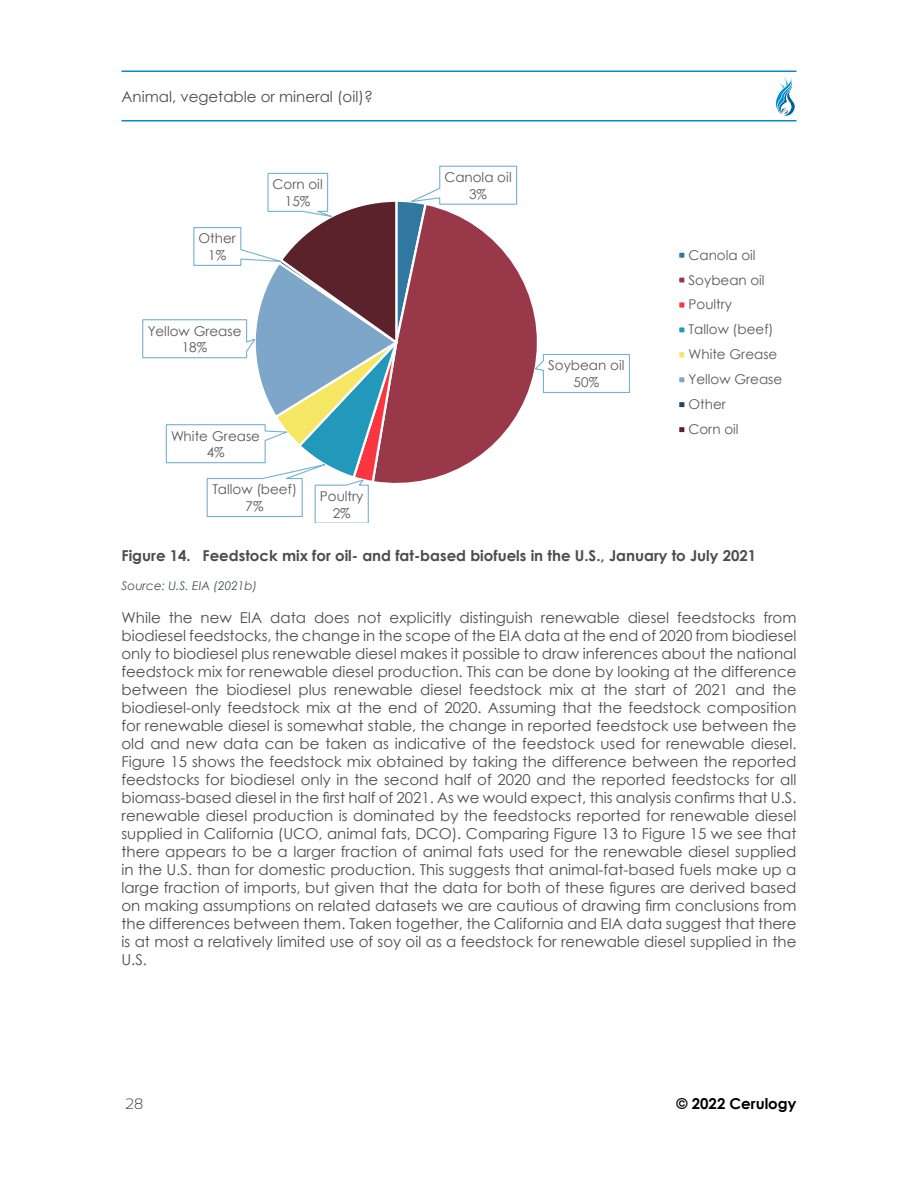
<style>
.page{position:relative;width:918px;height:1188px;background:#fff}
.page>*{position:absolute;margin:0;border:0;box-sizing:border-box;transform-origin:0 0}
.Cerulogy_normal{font:15px/18px "Century Gothic";color:#4d4d4f;text-align:justify}
.t1{font:700 15px "Century Gothic";color:#4d4d4f}
.t2{font:700 15px "Century Gothic";color:#000}
.t3{font:300 15px "Sansation";color:#36424a}
.t4{font:13.5px/16.5px "Century Gothic";color:#595959;text-align:center}
.Cerulogy_table_figur{font:italic 12px "Century Gothic";color:#485256}
</style>
<div class="page">
<hr style="left:122px;top:70px;width:674px;height:2px;background:#008ccf">
<hr style="left:122px;top:120px;width:674px;height:2px;background:#008ccf">
<svg style="left:776px;top:77px;width:19px;height:39px"></svg>
<svg style="left:518px;top:272px;width:19px;height:141px"></svg>
<svg style="left:533px;top:353px;width:97px;height:41px"></svg>
<svg style="left:142px;top:165px;width:376px;height:358px"></svg>
<div style="left:678px;top:252px;width:8px;height:7px;background:#3178a0"></div>
<div style="left:677px;top:251px;width:10px;height:9px;border:2px solid #fff"></div>
<div style="left:678px;top:276px;width:8px;height:8px;background:#983848"></div>
<div style="left:677px;top:275px;width:10px;height:10px;border:2px solid #fff"></div>
<div style="left:678px;top:301px;width:8px;height:8px;background:#fb3640"></div>
<div style="left:677px;top:300px;width:10px;height:10px;border:2px solid #fff"></div>
<div style="left:678px;top:326px;width:8px;height:8px;background:#2298bb"></div>
<div style="left:677px;top:325px;width:10px;height:10px;border:2px solid #fff"></div>
<div style="left:678px;top:351px;width:8px;height:8px;background:#f5e663"></div>
<div style="left:677px;top:350px;width:10px;height:10px;border:2px solid #fff"></div>
<div style="left:678px;top:376px;width:8px;height:7px;background:#7da6c9"></div>
<div style="left:677px;top:375px;width:10px;height:10px;border:2px solid #fff"></div>
<div style="left:678px;top:401px;width:8px;height:7px;background:#1d4860"></div>
<div style="left:677px;top:400px;width:10px;height:9px;border:2px solid #fff"></div>
<div style="left:678px;top:426px;width:8px;height:7px;background:#5b222b"></div>
<div style="left:677px;top:425px;width:10px;height:9px;border:2px solid #fff"></div>
<p class="Cerulogy_normal" style="left:122px;top:87px;width:253px">Animal, vegetable or mineral (oil)?</p>
<p class="t4" style="left:199px;top:230px;width:39px">Other<br>1%</p>
<p class="t4" style="left:148px;top:322px;width:95px">Yellow Grease<br>18%</p>
<p class="t4" style="left:273px;top:176px;width:52px">Corn oil<br>15%</p>
<p class="t4" style="left:171px;top:427px;width:90px">White Grease<br>4%</p>
<p class="t4" style="left:212px;top:481px;width:86px">Tallow (beef)<br>7%</p>
<p class="t4" style="left:320px;top:488px;width:45px">Poultry<br>2%</p>
<p class="t4" style="left:444px;top:169px;width:69px">Canola oil<br>3%</p>
<p class="t4" style="left:548px;top:357px;width:78px">Soybean oil<br>50%</p>
<p class="t4" style="left:689px;top:242px;width:95px;line-height:24.9px;text-align:left">Canola oil<br>Soybean oil<br>Poultry<br>Tallow (beef)<br>White Grease<br>Yellow Grease<br>Other<br>Corn oil</p>
<p class="t1" style="left:122px;top:544px;width:636px">Figure 14. Feedstock mix for oil- and fat-based biofuels in the U.S., January to July 2021</p>
<p class="Cerulogy_table_figur" style="left:122px;top:577px;width:137px">Source: U.S. EIA (2021b)</p>
<p class="Cerulogy_normal" style="left:122px;top:608px;width:677px">While the new EIA data does not explicitly distinguish renewable diesel feedstocks from biodiesel feedstocks, the change in the scope of the EIA data at the end of 2020 from biodiesel only to biodiesel plus renewable diesel makes it possible to draw inferences about the national feedstock mix for renewable diesel production. This can be done by looking at the difference between the biodiesel plus renewable diesel feedstock mix at the start of 2021 and the biodiesel-only feedstock mix at the end of 2020. Assuming that the feedstock composition for renewable diesel is somewhat stable, the change in reported feedstock use between the old and new data can be taken as indicative of the feedstock used for renewable diesel.<br>Figure 15 shows the feedstock mix obtained by taking the difference between the reported feedstocks for biodiesel only in the second half of 2020 and the reported feedstocks for all biomass-based diesel in the first half of 2021. As we would expect, this analysis confirms that U.S. renewable diesel production is dominated by the feedstocks reported for renewable diesel supplied in California (UCO, animal fats, DCO). Comparing Figure 13 to Figure 15 we see that there appears to be a larger fraction of animal fats used for the renewable diesel supplied in the U.S. than for domestic production. This suggests that animal-fat-based fuels make up a large fraction of imports, but given that the data for both of these figures are derived based on making assumptions on related datasets we are cautious of drawing firm conclusions from the differences between them. Taken together, the California and EIA data suggest that there is at most a relatively limited use of soy oil as a feedstock for renewable diesel supplied in the U.S.</p>
<p class="t3" style="left:125px;top:1096px;width:20px">28</p>
<p class="t2" style="left:677px;top:1092px;width:121px">© 2022 Cerulogy</p>
</div>
